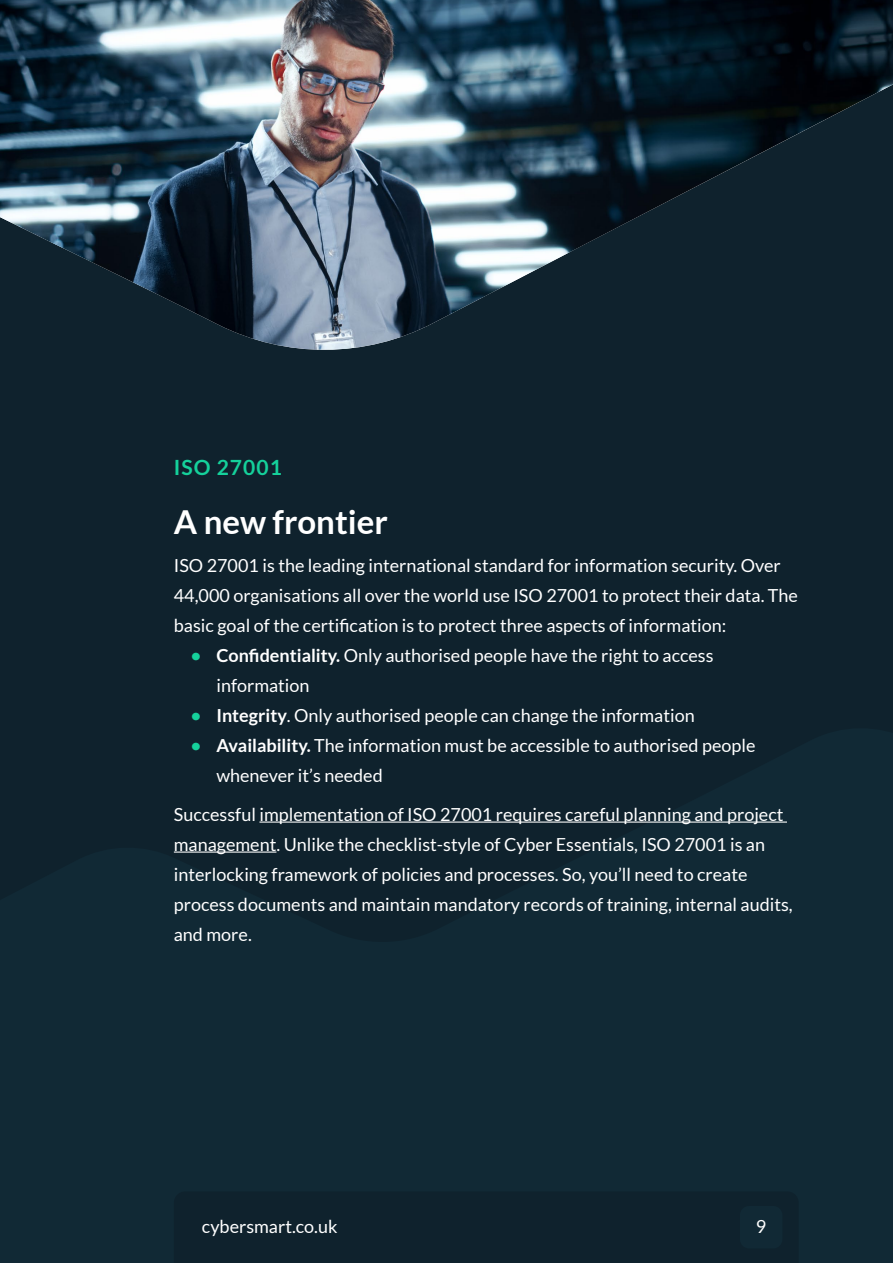
<style>
.page{position:relative;width:893px;height:1263px;background:#0f222d}
.page>*{position:absolute;margin:0;border:0;box-sizing:border-box;transform-origin:0 0}
.t1{font:700 33px "Lato";color:#fff}
.t2{font:700 21px "Lato";letter-spacing:.05em;color:#15d19b}
.t3{font:18px/30px "Lato";color:#fff}
.s1{font-weight:700;color:#15d19b}
.s2{font-weight:700}
</style>
<div class="page">
<div style="left:740px;top:1206px;width:42px;height:42px;background:#112935;border-radius:9px"></div>
<hr style="left:259px;top:821px;width:528px;height:2px;background:#fff">
<hr style="left:174px;top:851px;width:102px;height:2px;background:#fff">
<img style="left:0;top:0;width:893px;height:350px">
<p class="t2" style="left:174px;top:455px;width:109px">ISO 27001</p>
<h1 class="t1" style="left:174px;top:503px;width:215px">A new frontier</h1>
<p class="t3" style="left:174px;top:551px;width:626px">ISO 27001 is the leading international standard for information security. Over<br>44,000 organisations all over the world use ISO 27001 to protect their data. The basic goal of the certification is to protect three aspects of information:</p>
<p class="t3" style="left:216px;top:641px;width:499px;text-indent:-26px"><span class="s1">•</span> <span class="s2">Confidentiality.</span> Only authorised people have the right to access information</p>
<p class="t3" style="left:191px;top:701px;width:505px"><span class="s1">•</span> <span class="s2">Integrity</span>. Only authorised people can change the information</p>
<p class="t3" style="left:216px;top:731px;width:541px;text-indent:-26px"><span class="s1">•</span> <span class="s2">Availability.</span> The information must be accessible to authorised people whenever it’s needed</p>
<p class="t3" style="left:174px;top:799px;width:620px">Successful implementation of ISO 27001 requires careful planning and project management. Unlike the checklist-style of Cyber Essentials, ISO 27001 is an interlocking framework of policies and processes. So, you’ll need to create process documents and maintain mandatory records of training, internal audits, and more.</p>
<p class="t3" style="left:202px;top:1211px;width:137px">cybersmart.co.uk</p>
<p class="t3" style="left:756px;top:1211px;width:12px">9</p>
</div>
